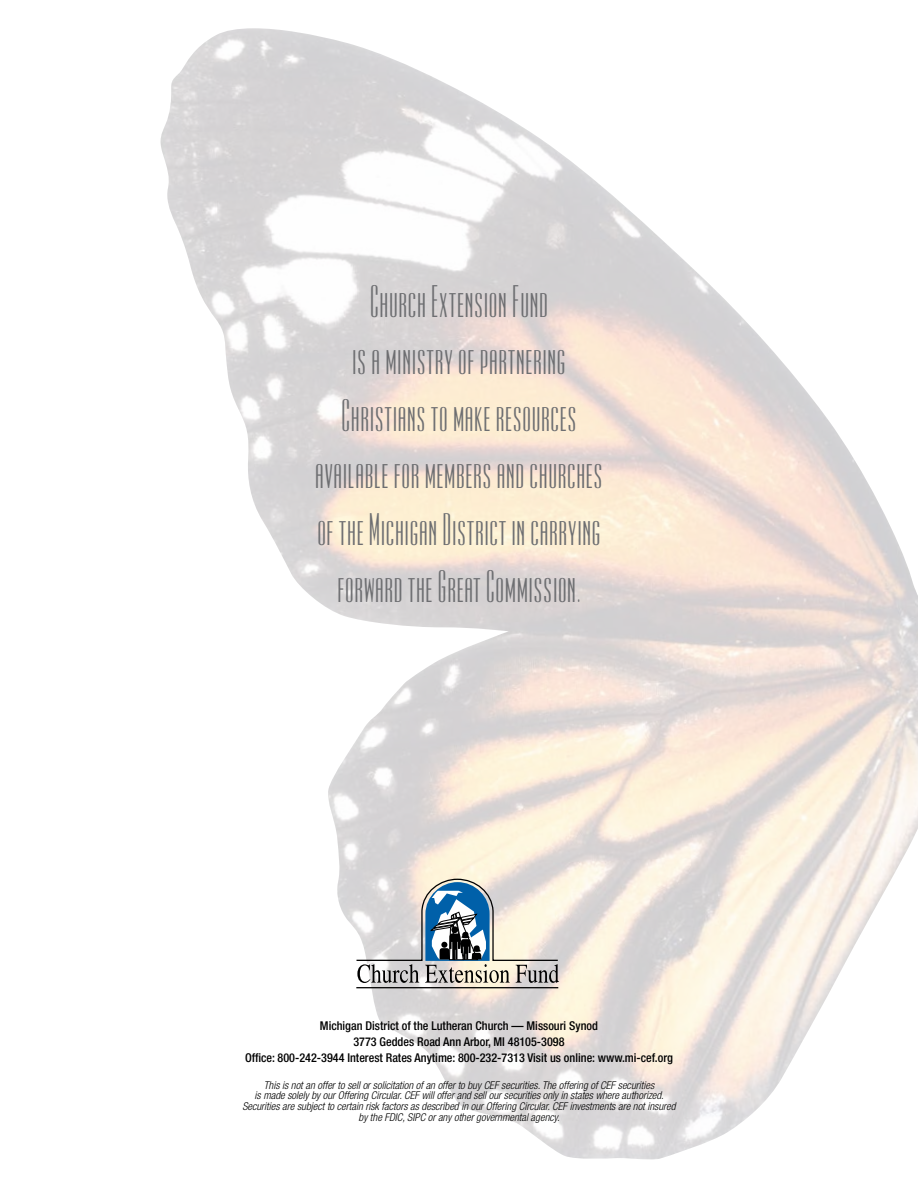
<style>
.page{position:relative;width:918px;height:1188px;background:#fff}
.page>*{position:absolute;margin:0;border:0;box-sizing:border-box;transform-origin:0 0}
.t1{font:37.5px/57px "Ultra Condensed Sans One";color:#6d6e71;text-align:center}
.t2{font:500 condensed 12.15px/15.9px "Helvetica Neue";color:#000;text-align:center}
.t3{font:italic 300 condensed 10.8px/10.8px "Helvetica Neue";color:#000;text-align:center}
</style>
<div class="page">
<img style="left:160px;top:28px;width:758px;height:1132px">
<svg style="left:355px;top:878px;width:205px;height:111px;background:#bbc0c1"></svg>
<h1 class="t1" style="left:315px;top:272px;width:290px">Church Extension Fund<br>is a ministry of partnering<br>Christians to make resources available for members and churches of the Michigan District in carrying forward the Great Commission.</h1>
<p class="t2" style="left:245px;top:1018px;width:429px">Michigan District of the Lutheran Church — Missouri Synod<br>3773 Geddes Road Ann Arbor, MI 48105-3098<br>Office: 800-242-3944 Interest Rates Anytime: 800-232-7313 Visit us online: www.mi-cef.org</p>
<p class="t3" style="left:242px;top:1079px;width:435px">This is not an offer to sell or solicitation of an offer to buy CEF securities. The offering of CEF securities<br>is made solely by our Offering Circular. CEF will offer and sell our securities only in states where authorized.<br>Securities are subject to certain risk factors as described in our Offering Circular. CEF investments are not insured by the FDIC, SIPC or any other governmental agency.</p>
</div>
